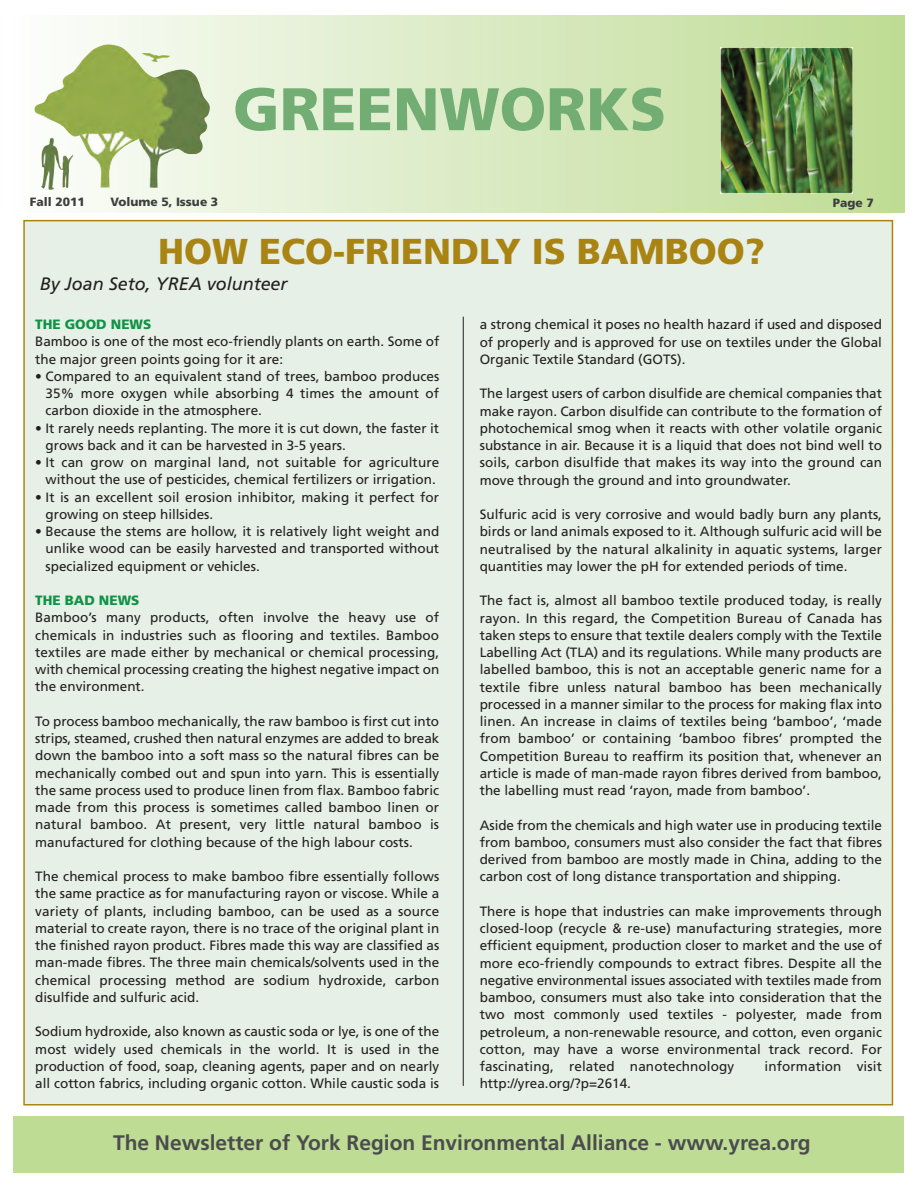
<style>
.page{position:relative;width:918px;height:1188px;background:#fff}
.page>*{position:absolute;margin:0;border:0;box-sizing:border-box;transform-origin:0 0}
.t1{font:900 60px "Frutiger";color:#72ad74}
.t2{font:900 36px "Frutiger";color:#aa8413}
.t3{font:700 21px "Frutiger";color:#4b4c4d}
.t4{font:italic 18px "Frutiger";color:#231f20}
.t5{font:13.5px/17.2px "Frutiger";color:#231f20;text-align:justify}
.t6{font:900 13.5px "Frutiger";color:#119246}
.t7{font:900 12px "Frutiger";color:#3e3e3f}
</style>
<div class="page">
<div style="left:14px;top:16px;width:890px;height:196px;background:linear-gradient(to right,#fcfdfb,#bedb93)"></div>
<img style="left:34px;top:44px;width:176px;height:146px">
<img style="left:720px;top:48px;width:132px;height:146px">
<div style="left:14px;top:1116px;width:890px;height:57px;background:#bedc94"></div>
<div style="left:25px;top:221px;width:867px;height:883px;background:#e6f0e6"></div>
<hr style="left:463px;top:317px;width:1px;height:769px;background:#231f20">
<h1 class="t1" style="left:233px;top:85px;width:435px">GREENWORKS</h1>
<p class="t7" style="left:30px;top:196px;width:56px">Fall 2011</p>
<p class="t7" style="left:110px;top:196px;width:109px">Volume 5, Issue 3</p>
<p class="t7" style="left:833px;top:198px;width:42px">Page 7</p>
<h2 class="t2" style="left:158px;top:237px;width:608px">HOW ECO-FRIENDLY IS BAMBOO?</h2>
<h3 class="t4" style="left:40px;top:277px;width:249px">By Joan Seto, YREA volunteer</h3>
<p class="t6" style="left:35px;top:319px;width:118px">THE GOOD NEWS</p>
<p class="t5" style="left:35px;top:334px;width:406px">Bamboo is one of the most eco-friendly plants on earth. Some of the major green points going for it are:</p>
<p class="t5" style="left:46px;top:369px;width:395px;text-indent:-10px">• Compared to an equivalent stand of trees, bamboo produces 35% more oxygen while absorbing 4 times the amount of carbon dioxide in the atmosphere.</p>
<p class="t5" style="left:46px;top:420px;width:395px;text-indent:-10px">• It rarely needs replanting. The more it is cut down, the faster it grows back and it can be harvested in 3-5 years.</p>
<p class="t5" style="left:35px;top:455px;width:406px;text-align:center">• It can grow on marginal land, not suitable for agriculture without the use of pesticides, chemical fertilizers or irrigation.</p>
<p class="t5" style="left:46px;top:489px;width:395px;text-indent:-10px">• It is an excellent soil erosion inhibitor, making it perfect for growing on steep hillsides.</p>
<p class="t5" style="left:46px;top:524px;width:395px;text-indent:-10px">• Because the stems are hollow, it is relatively light weight and unlike wood can be easily harvested and transported without specialized equipment or vehicles.</p>
<p class="t6" style="left:35px;top:595px;width:106px">THE BAD NEWS</p>
<p class="t5" style="left:35px;top:610px;width:406px">Bamboo’s many products, often involve the heavy use of chemicals in industries such as flooring and textiles. Bamboo textiles are made either by mechanical or chemical processing, with chemical processing creating the highest negative impact on the environment.</p>
<p class="t5" style="left:35px;top:714px;width:406px">To process bamboo mechanically, the raw bamboo is first cut into strips, steamed, crushed then natural enzymes are added to break down the bamboo into a soft mass so the natural fibres can be mechanically combed out and spun into yarn. This is essentially the same process used to produce linen from flax. Bamboo fabric made from this process is sometimes called bamboo linen or natural bamboo. At present, very little natural bamboo is manufactured for clothing because of the high labour costs.</p>
<p class="t5" style="left:35px;top:869px;width:406px">The chemical process to make bamboo fibre essentially follows the same practice as for manufacturing rayon or viscose. While a variety of plants, including bamboo, can be used as a source material to create rayon, there is no trace of the original plant in the finished rayon product. Fibres made this way are classified as man-made fibres. The three main chemicals/solvents used in the chemical processing method are sodium hydroxide, carbon disulfide and sulfuric acid.</p>
<p class="t5" style="left:35px;top:1024px;width:406px">Sodium hydroxide, also known as caustic soda or lye, is one of the most widely used chemicals in the world. It is used in the production of food, soap, cleaning agents, paper and on nearly all cotton fabrics, including organic cotton. While caustic soda is</p>
<p class="t5" style="left:480px;top:317px;width:404px">a strong chemical it poses no health hazard if used and disposed of properly and is approved for use on textiles under the Global Organic Textile Standard (GOTS).</p>
<p class="t5" style="left:480px;top:386px;width:404px">The largest users of carbon disulfide are chemical companies that make rayon. Carbon disulfide can contribute to the formation of photochemical smog when it reacts with other volatile organic substance in air. Because it is a liquid that does not bind well to soils, carbon disulfide that makes its way into the ground can move through the ground and into groundwater.</p>
<p class="t5" style="left:480px;top:507px;width:404px">Sulfuric acid is very corrosive and would badly burn any plants, birds or land animals exposed to it. Although sulfuric acid will be neutralised by the natural alkalinity in aquatic systems, larger quantities may lower the pH for extended periods of time.</p>
<p class="t5" style="left:480px;top:593px;width:404px">The fact is, almost all bamboo textile produced today, is really rayon. In this regard, the Competition Bureau of Canada has taken steps to ensure that textile dealers comply with the Textile Labelling Act (TLA) and its regulations. While many products are labelled bamboo, this is not an acceptable generic name for a textile fibre unless natural bamboo has been mechanically processed in a manner similar to the process for making flax into linen. An increase in claims of textiles being ‘bamboo’, ‘made from bamboo’ or containing ‘bamboo fibres’ prompted the Competition Bureau to reaffirm its position that, whenever an article is made of man-made rayon fibres derived from bamboo, the labelling must read ‘rayon, made from bamboo’.</p>
<p class="t5" style="left:480px;top:817px;width:404px">Aside from the chemicals and high water use in producing textile from bamboo, consumers must also consider the fact that fibres derived from bamboo are mostly made in China, adding to the carbon cost of long distance transportation and shipping.</p>
<p class="t5" style="left:480px;top:904px;width:404px">There is hope that industries can make improvements through closed-loop (recycle &amp; re-use) manufacturing strategies, more efficient equipment, production closer to market and the use of more eco-friendly compounds to extract fibres. Despite all the negative environmental issues associated with textiles made from bamboo, consumers must also take into consideration that the two most commonly used textiles - polyester, made from petroleum, a non-renewable resource, and cotton, even organic cotton, may have a worse environmental track record. For fascinating, related nanotechnology</p>
<p class="t5" style="left:765px;top:1059px;width:119px">information visit</p>
<p class="t5" style="left:480px;top:1076px;width:153px">http://yrea.org/?p=2614.</p>
<h3 class="t3" style="left:113px;top:1134px;width:699px">The Newsletter of York Region Environmental Alliance - www.yrea.org</h3>
</div>
